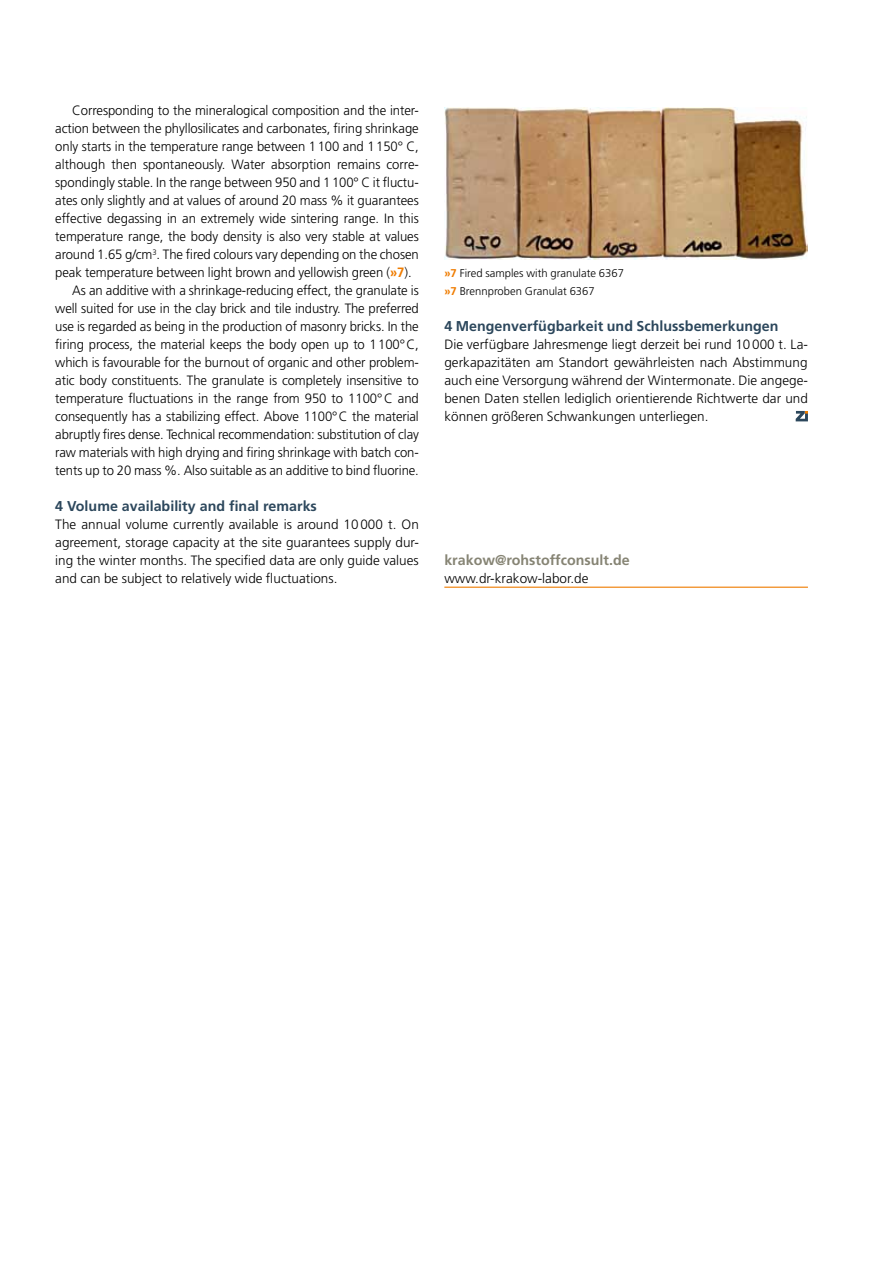
<style>
.page{position:relative;width:893px;height:1263px;background:#fff}
.page>*{position:absolute;margin:0;border:0;box-sizing:border-box;transform-origin:0 0}
.t1{font:700 14.25px "Frutiger LT Std";color:#2c475c}
.t2{font:700 14.25px "Frutiger LT Std";color:#868474}
.t3{font:300 13.5px/18px "Frutiger LT Std";letter-spacing:-.005em;color:#000;text-align:justify}
.t4{font:300 11.25px "Frutiger LT Std";color:#000}
.s1{font-weight:700;color:#ef7c00}
</style>
<div class="page">
<img style="left:444px;top:108px;width:364px;height:151px">
<svg style="left:796px;top:411px;width:12px;height:10px"></svg>
<hr style="left:444px;top:587px;width:364px;height:1px;background:#ef7c00">
<p class="t3" style="left:72px;top:102px;width:348px">Corresponding to the mineralogical composition and the inter-</p>
<p class="t3" style="left:55px;top:120px;width:365px">action between the phyllosilicates and carbonates, firing shrinkage</p>
<p class="t3" style="left:55px;top:138px;width:365px">only starts in the temperature range between 1100 and 1150° C,</p>
<p class="t3" style="left:55px;top:156px;width:365px">although then spontaneously. Water absorption remains corre-</p>
<p class="t3" style="left:55px;top:174px;width:365px">spondingly stable. In the range between 950 and 1100° C it fluctu-</p>
<p class="t3" style="left:55px;top:192px;width:365px">ates only slightly and at values of around 20 mass % it guarantees</p>
<p class="t3" style="left:55px;top:210px;width:365px">effective degassing in an extremely wide sintering range. In this</p>
<p class="t3" style="left:55px;top:228px;width:365px">temperature range, the body density is also very stable at values</p>
<p class="t3" style="left:55px;top:246px;width:365px">around 1.65 g/cm<sup>3</sup>. The fired colours vary depending on the chosen</p>
<p class="t3" style="left:55px;top:264px;width:358px">peak temperature between light brown and yellowish green (<span class="s1">»7</span>).</p>
<p class="t3" style="left:72px;top:282px;width:348px">As an additive with a shrinkage-reducing effect, the granulate is</p>
<p class="t3" style="left:55px;top:300px;width:365px">well suited for use in the clay brick and tile industry. The preferred</p>
<p class="t3" style="left:55px;top:318px;width:365px">use is regarded as being in the production of masonry bricks. In the</p>
<p class="t3" style="left:55px;top:336px;width:365px">firing process, the material keeps the body open up to 1100°C,</p>
<p class="t3" style="left:55px;top:354px;width:365px">which is favourable for the burnout of organic and other problem-</p>
<p class="t3" style="left:55px;top:372px;width:365px">atic body constituents. The granulate is completely insensitive to</p>
<p class="t3" style="left:55px;top:390px;width:365px">temperature fluctuations in the range from 950 to 1100°C and</p>
<p class="t3" style="left:55px;top:408px;width:365px">consequently has a stabilizing effect. Above 1100°C the material</p>
<p class="t3" style="left:55px;top:426px;width:365px">abruptly fires dense. Technical recommendation: substitution of clay</p>
<p class="t3" style="left:55px;top:444px;width:365px">raw materials with high drying and firing shrinkage with batch con-</p>
<p class="t3" style="left:55px;top:462px;width:365px">tents up to 20 mass %. Also suitable as an additive to bind fluorine.</p>
<p class="t1" style="left:55px;top:498px;width:263px">4 Volume availability and final remarks</p>
<p class="t3" style="left:55px;top:516px;width:365px">The annual volume currently available is around 10000 t. On agreement, storage capacity at the site guarantees supply dur&shy;ing the winter months. The specified data are only guide values and can be subject to relatively wide fluctuations.</p>
<p class="t4" style="left:444px;top:267px;width:181px"><span class="s1">»7</span> Fired samples with granulate 6367</p>
<p class="t4" style="left:444px;top:285px;width:152px"><span class="s1">»7</span> Brennproben Granulat 6367</p>
<p class="t1" style="left:444px;top:318px;width:336px">4 Mengenverfügbarkeit und Schlussbemerkungen</p>
<p class="t3" style="left:444px;top:336px;width:365px">Die verfügbare Jahresmenge liegt derzeit bei rund 10000 t. La&shy;gerkapazitäten am Standort gewährleisten nach Abstimmung auch eine Versorgung während der Wintermonate. Die angege&shy;benen Daten stellen lediglich orientierende Richtwerte dar und können größeren Schwankungen unterliegen.</p>
<p class="t2" style="left:444px;top:552px;width:187px">krakow@rohstoffconsult.de</p>
<p class="t3" style="left:444px;top:570px;width:146px">www.dr-krakow-labor.de</p>
</div>
